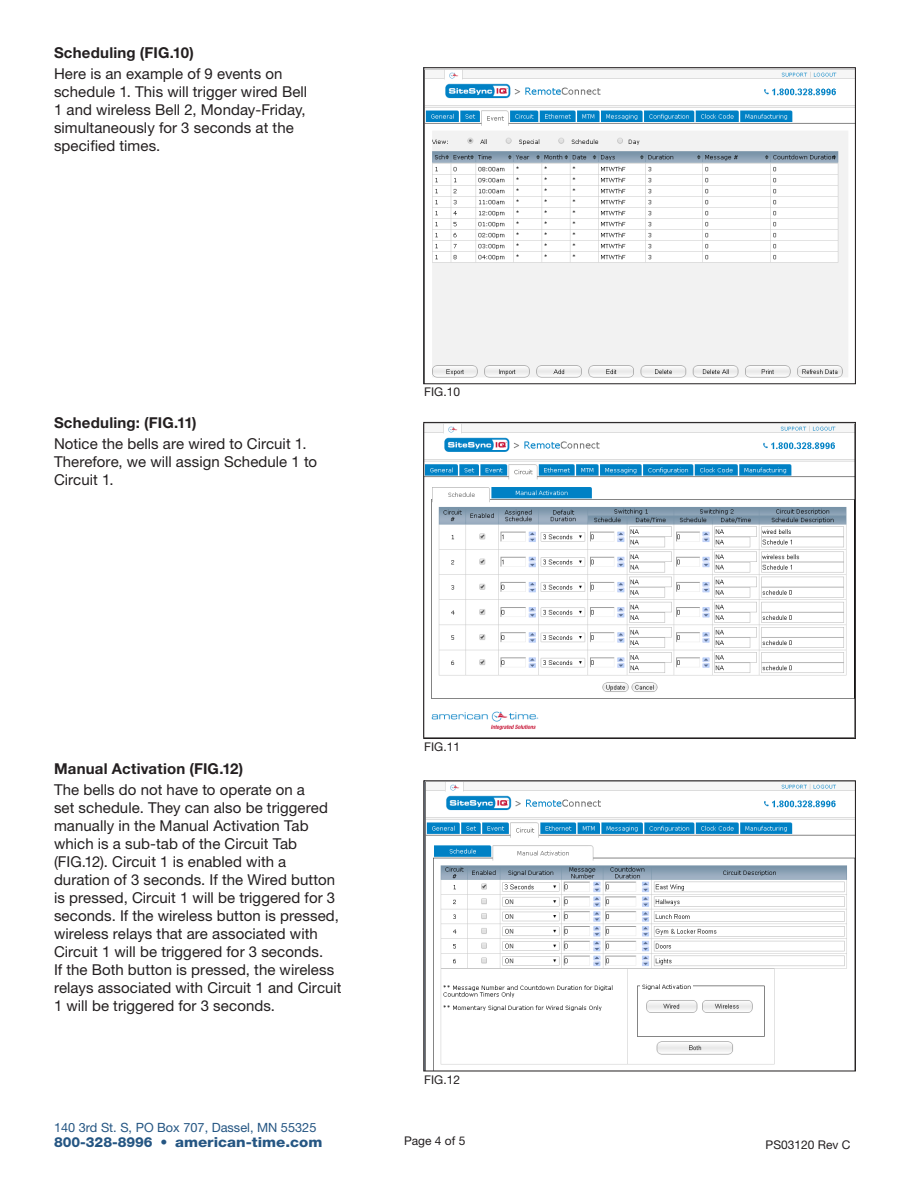
<style>
.page{position:relative;width:918px;height:1188px;background:#fff}
.page>*{position:absolute;margin:0;border:0;box-sizing:border-box;transform-origin:0 0}
.Sans_11{font:15px/18px "Helvetica Neue LT Std";letter-spacing:.005em;color:#231f20}
.Sans_11-2{font:700 15px "Helvetica Neue LT Std";letter-spacing:.015em;color:#231f20}
.t1{font:800 13.8px "Helvetica Neue LT Std";color:#255683}
.t2{font:12.75px "Helvetica Neue LT Std";color:#255683}
.Sans_11-3{font:12px "Helvetica Neue LT Std";color:#231f20}
.s1{font-weight:400}
</style>
<div class="page">
<img style="left:426px;top:70px;width:428px;height:308px">
<div style="left:424px;top:68px;width:432px;height:316px;border:1px solid #231f20"></div>
<img style="left:426px;top:424px;width:428px;height:306px">
<div style="left:424px;top:422px;width:432px;height:317px;border:1px solid #231f20"></div>
<img style="left:426px;top:783px;width:428px;height:286px">
<p class="Sans_11-2" style="left:54px;top:43px;width:141px">Scheduling (FIG.10)</p>
<p class="Sans_11" style="left:54px;top:65px;width:255px">Here is an example of 9 events on schedule 1. This will trigger wired Bell<br>1 and wireless Bell 2, Monday-Friday, simultaneously for 3 seconds at the specified times.</p>
<p class="Sans_11-2" style="left:54px;top:413px;width:144px">Scheduling: (FIG.11)</p>
<p class="Sans_11" style="left:54px;top:434px;width:265px">Notice the bells are wired to Circuit 1.<br>Therefore, we will assign Schedule 1 to<br>Circuit 1.</p>
<p class="Sans_11-3" style="left:424px;top:384px;width:37px">FIG.10</p>
<p class="Sans_11-2" style="left:54px;top:759px;width:191px">Manual Activation (FIG.12)</p>
<p class="Sans_11" style="left:54px;top:781px;width:289px">The bells do not have to operate on a<br>set schedule. They can also be triggered manually in the Manual Activation Tab which is a sub-tab of the Circuit Tab (FIG.12). Circuit 1 is enabled with a duration of 3 seconds. If the Wired button is pressed, Circuit 1 will be triggered for 3 seconds. If the wireless button is pressed, wireless relays that are associated with Circuit 1 will be triggered for 3 seconds.<br>If the Both button is pressed, the wireless relays associated with Circuit 1 and Circuit 1 will be triggered for 3 seconds.</p>
<p class="t2" style="left:54px;top:1120px;width:264px">140 3rd St. S, PO Box 707, Dassel, MN 55325</p>
<p class="t1" style="left:54px;top:1134px;width:270px">800-328-8996 <span class="s1">•</span> american-time.com</p>
<p class="Sans_11-3" style="left:424px;top:739px;width:37px">FIG.11</p>
<p class="Sans_11-3" style="left:424px;top:1073px;width:37px">FIG.12</p>
<p class="Sans_11-3" style="left:404px;top:1134px;width:63px">Page 4 of 5</p>
<p class="Sans_11-3" style="left:766px;top:1138px;width:86px">PS03120 Rev C</p>
</div>
